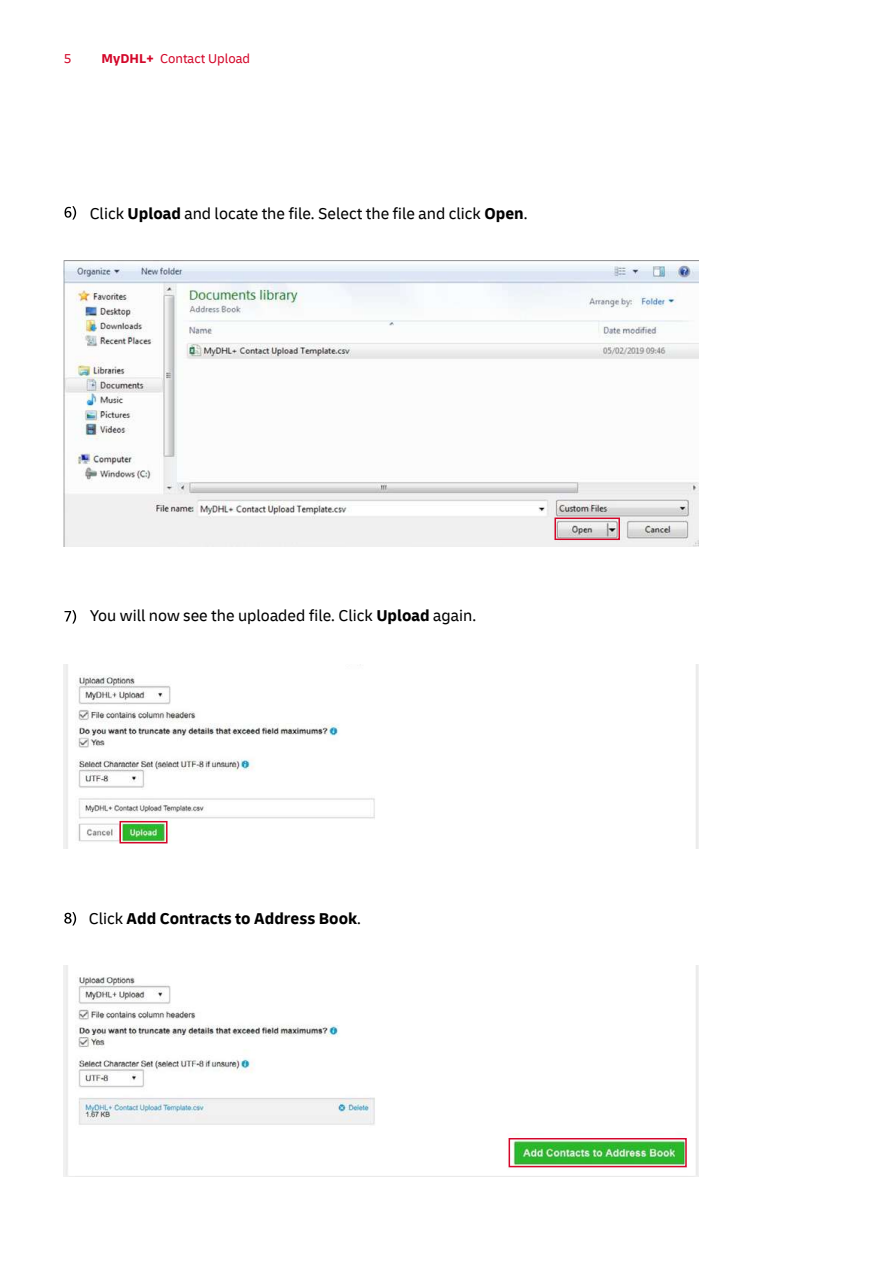
<style>
.page{position:relative;width:893px;height:1263px;background:#fff}
.page>*{position:absolute;margin:0;border:0;box-sizing:border-box;transform-origin:0 0}
.t1{font:16.5px "Delivery";color:#000}
.t2{font:700 16.5px "Delivery";color:#000}
.t3{font:13.5px "Delivery";color:#d3072a}
.s1{font-weight:700}
.s2{font-weight:400}
</style>
<div class="page">
<svg style="left:65px;top:206px;width:11px;height:14px"></svg>
<svg style="left:65px;top:610px;width:11px;height:14px"></svg>
<img style="left:64px;top:260px;width:634px;height:286px">
<img style="left:64px;top:664px;width:634px;height:184px">
<img style="left:64px;top:966px;width:634px;height:210px">
<svg style="left:64px;top:912px;width:12px;height:13px"></svg>
<div style="left:554px;top:517px;width:66px;height:23px;border:2px solid #d3072a"></div>
<div style="left:119px;top:821px;width:49px;height:22px;border:2px solid #d3072a"></div>
<div style="left:509px;top:1138px;width:178px;height:29px;border:2px solid #d3072a"></div>
<p class="t3" style="left:64px;top:50px;width:9px">5</p>
<p class="t3" style="left:102px;top:50px;width:150px"><span class="s1">MyDHL+</span> Contact Upload</p>
<p class="t1" style="left:90px;top:203px;width:439px">Click <span class="s1">Upload</span> and locate the file. Select the file and click <span class="s1">Open</span>.</p>
<p class="t1" style="left:90px;top:606px;width:388px">You will now see the uploaded file. Click <span class="s1">Upload</span> again.</p>
<p class="t2" style="left:89px;top:908px;width:274px"><span class="s2">Click</span> Add Contracts to Address Book<span class="s2">.</span></p>
</div>
